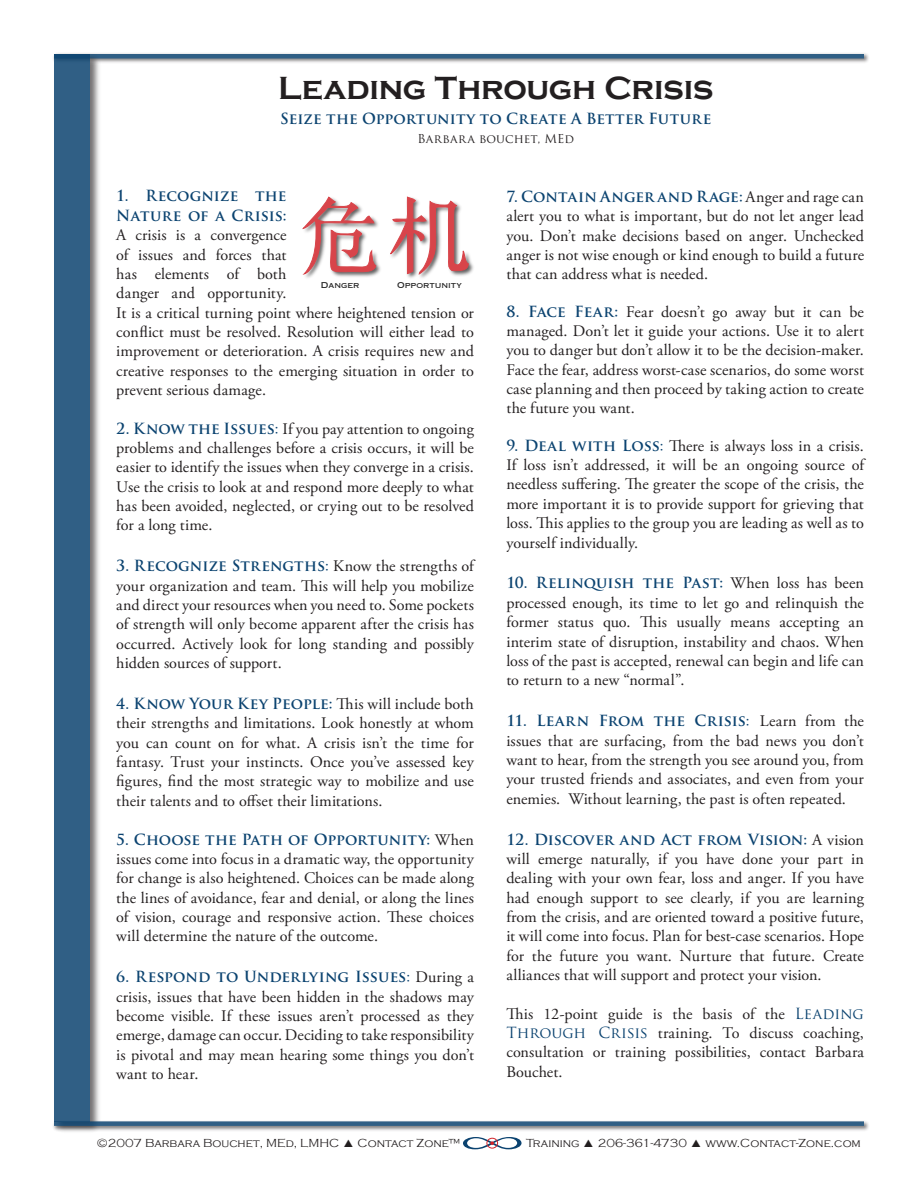
<style>
.page{position:relative;width:918px;height:1188px;background:#fff}
.page>*{position:absolute;margin:0;border:0;box-sizing:border-box;transform-origin:0 0}
.t1{font:700 33px "Copperplate Gothic";letter-spacing:-.01em;color:#231f20}
.Heading_1{font:16.2px/19.4px "Adobe Garamond Pro";letter-spacing:.005em;color:#231f20;text-align:justify}
.Heading_1-2{font:700 15px/19.4px "Trajan Pro";color:#0b4370}
.t2{font:300 12px "Copperplate Gothic";color:#231f20}
.Heading_3{font:12px "Trajan Pro";letter-spacing:.015em;color:#231f20}
.t3{font:8.1px "Copperplate Thirty One AB";color:#000}
.s1{font-family:"Trajan Pro";font-weight:700;font-size:15px;color:#0b4370}
.s2{font-family:"Trajan Pro";font-size:15px;color:#0b4370}
.s3{font-weight:400}
.s4{font-family:"Adobe Garamond Pro";font-weight:400;font-size:16.2px;color:#231f20}
</style>
<div class="page">
<svg style="left:463px;top:1137px;width:59px;height:12px"></svg>
<div style="left:486px;top:1138px;width:12px;height:11px;border:1px solid #d1232a;border-radius:50%"></div>
<div style="left:52px;top:52px;width:819px;height:13px;background:#231f20;opacity:.75"></div>
<hr style="left:54px;top:54px;width:810px;height:4px;background:#305f85">
<div style="left:52px;top:52px;width:50px;height:1082px;background:#231f20;opacity:.75"></div>
<div style="left:54px;top:54px;width:35px;height:1068px;background:#305f85"></div>
<div style="left:52px;top:1119px;width:819px;height:13px;background:#231f20;opacity:.75"></div>
<div style="left:54px;top:1121px;width:810px;height:5px;background:#305f85"></div>
<img style="left:407px;top:196px;width:67px;height:82px">
<svg style="left:390px;top:197px;width:79px;height:78px"></svg>
<img style="left:302px;top:196px;width:79px;height:82px">
<svg style="left:303px;top:197px;width:73px;height:78px"></svg>
<p class="t1" style="left:278px;top:69px;width:437px">Leading Through Crisis</p>
<p class="Heading_1-2" style="left:280px;top:109px;width:433px">Seize the Opportunity to Create A Better Future</p>
<p class="Heading_3" style="left:417px;top:131px;width:158px">Barbara bouchet, MEd</p>
<p class="Heading_1-2" style="left:116px;top:187px;width:172px">1. Recognize the<br>Nature of a Crisis:</p>
<p class="Heading_1" style="left:116px;top:226px;width:359px;text-align:left">A crisis is a convergence<br>of issues and forces that<br>has elements of both<br>danger and opportunity.<br>It is a critical turning point where heightened tension or conflict must be resolved. Resolution will either lead to improvement or deterioration. A crisis requires new and creative responses to the emerging situation in order to prevent serious damage.</p>
<p class="Heading_1" style="left:116px;top:419px;width:359px"><span class="s1">2. Know the Issues</span><span class="s2">:</span> If you pay attention to ongoing problems and challenges before a crisis occurs, it will be easier to identify the issues when they converge in a crisis.<br>Use the crisis to look at and respond more deeply to what has been avoided, neglected, or crying out to be resolved for a long time.</p>
<p class="Heading_1-2" style="left:116px;top:556px;width:359px">3. Recognize Strengths<span class="s3">:</span> <span class="s4">Know the strengths of</span></p>
<p class="Heading_1" style="left:116px;top:576px;width:359px">your organization and team. This will help you mobilize and direct your resources when you need to. Some pockets of strength will only become apparent after the crisis has occurred. Actively look for long standing and possibly hidden sources of support.</p>
<p class="Heading_1-2" style="left:116px;top:694px;width:359px">4. Know Your Key People: <span class="s4">This will include both</span></p>
<p class="Heading_1" style="left:116px;top:714px;width:359px">their strengths and limitations. Look honestly at whom you can count on for what. A crisis isn’t the time for fantasy. Trust your instincts. Once you’ve assessed key figures, find the most strategic way to mobilize and use their talents and to offset their limitations.</p>
<p class="Heading_1-2" style="left:116px;top:830px;width:359px">5. Choose the Path of Opportunity: <span class="s4">When</span></p>
<p class="Heading_1" style="left:116px;top:850px;width:359px">issues come into focus in a dramatic way, the opportunity for change is also heightened. Choices can be made along the lines of avoidance, fear and denial, or along the lines of vision, courage and responsive action. These choices will determine the nature of the outcome.</p>
<p class="Heading_1-2" style="left:116px;top:967px;width:359px">6. Respond to Underlying Issues<span class="s3">:</span> <span class="s4">During a</span></p>
<p class="Heading_1" style="left:116px;top:987px;width:359px">crisis, issues that have been hidden in the shadows may become visible. If these issues aren’t processed as they emerge, damage can occur. Deciding to take responsibility is pivotal and may mean hearing some things you don’t want to hear.</p>
<p class="t3" style="left:321px;top:280px;width:40px">Danger</p>
<p class="t3" style="left:397px;top:280px;width:66px">Opportunity</p>
<p class="Heading_1-2" style="left:506px;top:187px;width:359px">7. Contain Anger and Rage: <span class="s4">Anger and rage can</span></p>
<p class="Heading_1" style="left:506px;top:207px;width:359px">alert you to what is important, but do not let anger lead you. Don’t make decisions based on anger. Unchecked anger is not wise enough or kind enough to build a future that can address what is needed.</p>
<p class="Heading_1" style="left:506px;top:302px;width:359px"><span class="s1">8. Face Fear:</span> Fear doesn’t go away but it can be managed. Don’t let it guide your actions. Use it to alert you to danger but don’t allow it to be the decision-maker.<br>Face the fear, address worst-case scenarios, do some worst case planning and then proceed by taking action to create the future you want.</p>
<p class="Heading_1" style="left:506px;top:437px;width:359px"><span class="s1">9. Deal with Loss</span><span class="s2">:</span> There is always loss in a crisis.<br>If loss isn’t addressed, it will be an ongoing source of needless suffering. The greater the scope of the crisis, the more important it is to provide support for grieving that loss. This applies to the group you are leading as well as to yourself individually.</p>
<p class="Heading_1-2" style="left:506px;top:574px;width:359px">10. Relinquish the Past: <span class="s4">When loss has been</span></p>
<p class="Heading_1" style="left:506px;top:594px;width:359px">processed enough, its time to let go and relinquish the former status quo. This usually means accepting an interim state of disruption, instability and chaos. When loss of the past is accepted, renewal can begin and life can to return to a new “normal”.</p>
<p class="Heading_1-2" style="left:506px;top:711px;width:359px">11. Learn From the Crisis<span class="s3">:</span> <span class="s4">Learn from the</span></p>
<p class="Heading_1" style="left:506px;top:731px;width:359px">issues that are surfacing, from the bad news you don’t want to hear, from the strength you see around you, from your trusted friends and associates, and even from your enemies. Without learning, the past is often repeated.</p>
<p class="Heading_1-2" style="left:506px;top:830px;width:359px">12. Discover and Act from Vision: <span class="s4">A vision</span></p>
<p class="Heading_1" style="left:506px;top:850px;width:359px">will emerge naturally, if you have done your part in dealing with your own fear, loss and anger. If you have had enough support to see clearly, if you are learning from the crisis, and are oriented toward a positive future, it will come into focus. Plan for best-case scenarios. Hope for the future you want. Nurture that future. Create alliances that will support and protect your vision.</p>
<p class="Heading_1" style="left:506px;top:1004px;width:359px">This 12-point guide is the basis of the <span class="s2">Leading Through Crisis</span> training. To discuss coaching, consultation or training possibilities, contact Barbara Bouchet.</p>
<p class="t2" style="left:97px;top:1136px;width:365px">©2007 Barbara Bouchet, MEd, LMHC ▲ Contact Zone™</p>
<p class="t2" style="left:526px;top:1136px;width:336px">Training ▲ 206-361-4730 ▲ www.Contact-Zone.com</p>
</div>
